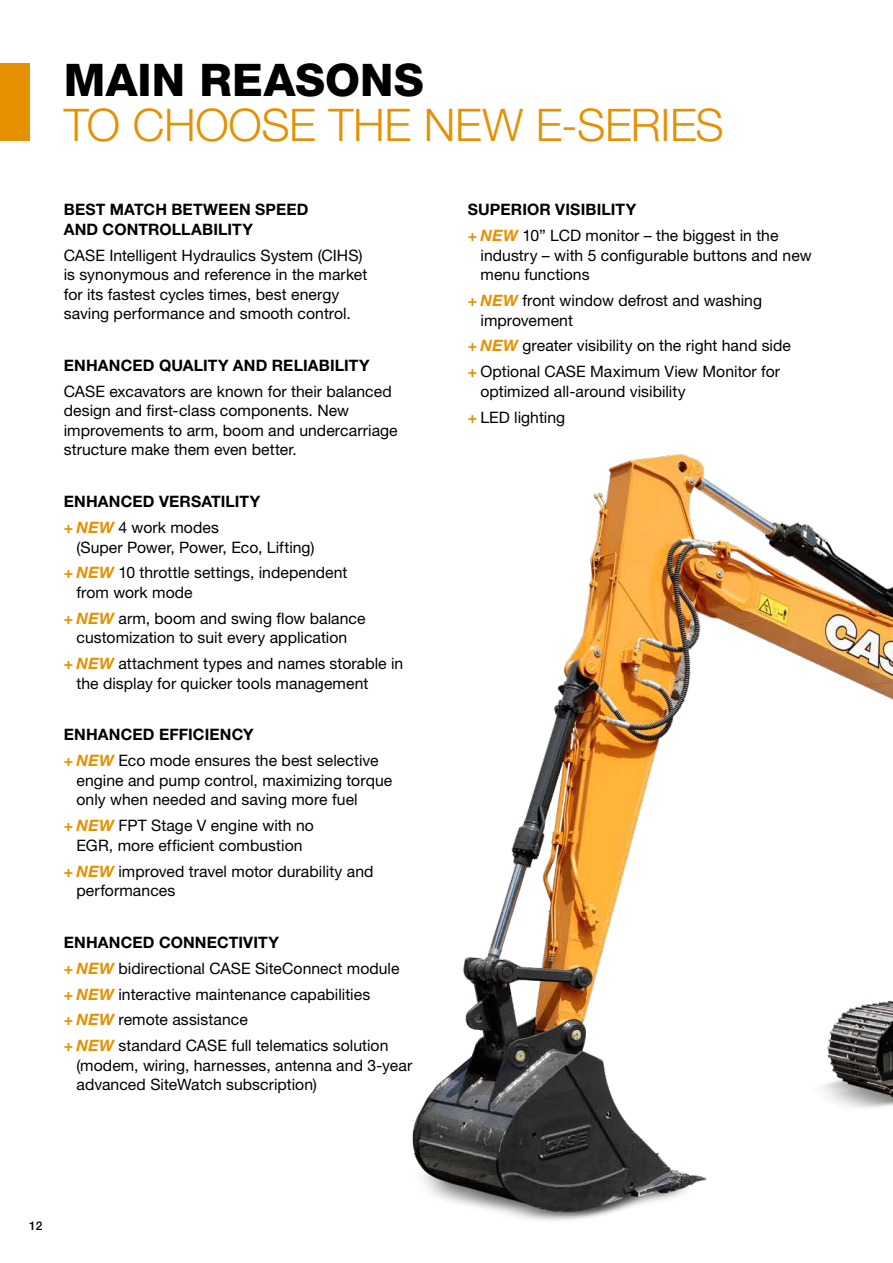
<style>
.page{position:relative;width:893px;height:1263px;background:#fff}
.page>*{position:absolute;margin:0;border:0;box-sizing:border-box;transform-origin:0 0}
.t1{font:300 45px "Helvetica Neue LT Pro";letter-spacing:-.01em;color:#e69000}
.t2{font:800 45px "Helvetica Neue LT Pro";letter-spacing:.005em;color:#000}
.t3{font:15.75px/19.5px "Helvetica Neue LT Pro";letter-spacing:.005em;color:#000}
.t4{font:700 15.75px/19.5px "Helvetica Neue LT Pro";letter-spacing:.01em;color:#000}
.t5{font:500 12px "Helvetica Neue LT Pro";color:#000}
.s1{color:#e69000}
.s2{font-style:italic;color:#e69000}
.s3{font-weight:400}
.s4{font-weight:700;color:#e69000}
.s5{font-weight:700;font-style:italic;color:#e69000}
.s6{font-weight:700}
</style>
<div class="page">
<div style="left:0;top:64px;width:30px;height:77px;background:#e69000"></div>
<img style="left:412px;top:454px;width:481px;height:767px">
<h1 class="t2" style="left:64px;top:53px;width:361px">MAIN REASONS</h1>
<h1 class="t1" style="left:64px;top:97px;width:662px">TO CHOOSE THE NEW E-SERIES</h1>
<p class="t4" style="left:64px;top:200px;width:246px">BEST MATCH BETWEEN SPEED<br>AND CONTROLLABILITY</p>
<p class="t3" style="left:64px;top:245px;width:305px">CASE Intelligent Hydraulics System (CIHS) is synonymous and reference in the market for its fastest cycles times, best energy saving performance and smooth control.</p>
<p class="t4" style="left:64px;top:355px;width:307px">ENHANCED QUALITY AND RELIABILITY</p>
<p class="t3" style="left:64px;top:381px;width:335px">CASE excavators are known for their balanced design and first-class components. New improvements to arm, boom and undercarriage structure make them even better.</p>
<p class="t4" style="left:64px;top:488px;width:198px;line-height:26px">ENHANCED VERSATILITY <span class="s1">+</span> <span class="s2">NEW</span> <span class="s3">4 work modes</span></p>
<p class="t3" style="left:64px;top:534px;width:285px;line-height:26px;text-indent:13px">(Super Power, Power, Eco, Lifting)<br><span class="s4">+</span> <span class="s5">NEW</span> 10 throttle settings, independent</p>
<p class="t3" style="left:64px;top:579px;width:303px;line-height:26px;text-indent:13px">from work mode<br><span class="s4">+</span> <span class="s5">NEW</span> arm, boom and swing flow balance</p>
<p class="t3" style="left:64px;top:624px;width:341px;line-height:26px;text-indent:13px">customization to suit every application<br><span class="s4">+</span> <span class="s5">NEW</span> attachment types and names storable in</p>
<p class="t3" style="left:77px;top:673px;width:293px">the display for quicker tools management</p>
<p class="t3" style="left:64px;top:722px;width:316px;line-height:26px"><span class="s6">ENHANCED EFFICIENCY<br></span><span class="s4">+</span> <span class="s5">NEW</span> Eco mode ensures the best selective</p>
<p class="t3" style="left:77px;top:770px;width:317px">engine and pump control, maximizing torque only when needed and saving more fuel</p>
<p class="t3" style="left:64px;top:816px;width:252px;text-align:center"><span class="s4">+</span> <span class="s5">NEW</span> FPT Stage V engine with no<br>EGR, more efficient combustion</p>
<p class="t3" style="left:77px;top:861px;width:299px;text-indent:-13px"><span class="s4">+</span> <span class="s5">NEW</span> improved travel motor durability and performances</p>
<p class="t3" style="left:64px;top:929px;width:337px;line-height:26px"><span class="s6">ENHANCED CONNECTIVITY<br></span><span class="s4">+</span> <span class="s5">NEW</span> bidirectional CASE SiteConnect module <span class="s4">+</span> <span class="s5">NEW</span> interactive maintenance capabilities<br><span class="s4">+</span> <span class="s5">NEW</span> remote assistance<br><span class="s4">+</span> <span class="s5">NEW</span> standard CASE full telematics solution</p>
<p class="t3" style="left:77px;top:1055px;width:337px">(modem, wiring, harnesses, antenna and 3-year advanced SiteWatch subscription)</p>
<p class="t3" style="left:468px;top:197px;width:312px;line-height:26px"><span class="s6">SUPERIOR VISIBILITY<br></span><span class="s4">+</span> <span class="s5">NEW</span> 10” LCD monitor – the biggest in the</p>
<p class="t3" style="left:480px;top:245px;width:333px">industry – with 5 configurable buttons and new menu functions</p>
<p class="t3" style="left:480px;top:290px;width:283px;text-indent:-13px"><span class="s4">+</span> <span class="s5">NEW</span> front window defrost and washing improvement</p>
<p class="t3" style="left:468px;top:333px;width:325px;line-height:26px"><span class="s4">+</span> <span class="s5">NEW</span> greater visibility on the right hand side <span class="s4">+</span> Optional CASE Maximum View Monitor for</p>
<p class="t3" style="left:468px;top:378px;width:219px;line-height:26px;text-indent:13px">optimized all-around visibility <span class="s4">+</span> LED lighting</p>
<p class="t5" style="left:29px;top:1218px;width:15px">12</p>
</div>
